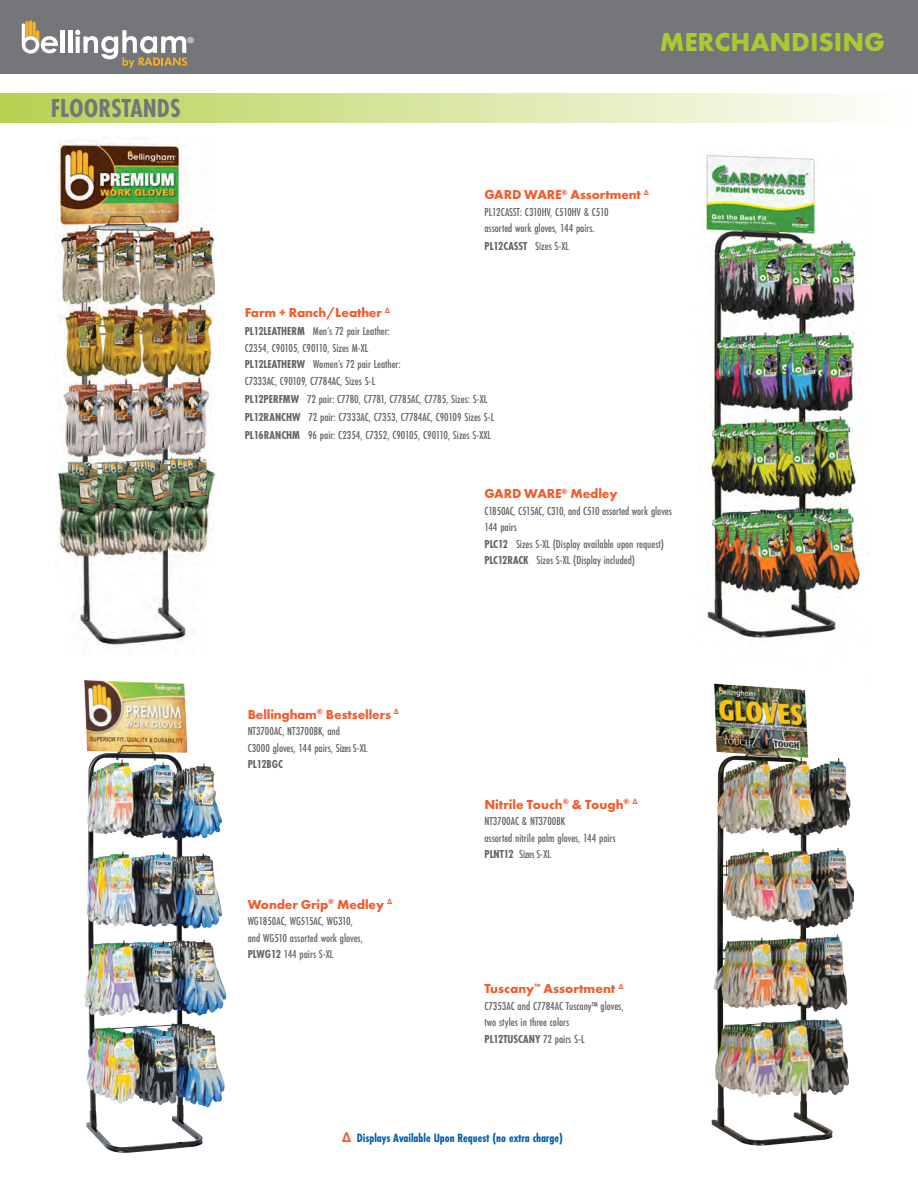
<style>
.page{position:relative;width:918px;height:1188px;background:#fff}
.page>*{position:absolute;margin:0;border:0;box-sizing:border-box;transform-origin:0 0}
.body_copy_product_de{font:700 27px "Futura PT";color:#aac932}
.t1{font:700 27px "Futura PT Cond";color:#757679}
.Features_Tabs{font:700 13.5px "Futura PT";letter-spacing:-.01em;color:#f15d2e}
.t2{font:700 12.45px "Futura PT Cond";color:#015dac}
.Features_Bullets{font:500 12px/16.5px "Futura PT Cond";color:#636366}
.Features_Bullets-2{font:700 12px "Futura PT Cond";color:#636366}
.s1{font-weight:500}
.s2{font-weight:700}
.s3{font-family:"Futura PT";font-size:14.55px;color:#f15d2e}
</style>
<div class="page">
<div style="left:0;top:93px;width:909px;height:29px;background:linear-gradient(to right,#b7d151,#fefefe)"></div>
<div style="left:0;top:0;width:918px;height:73px;background:#757679"></div>
<svg style="left:22px;top:20px;width:36px;height:34px"></svg>
<hr style="left:61px;top:30px;width:4px;height:23px;background:#fff">
<hr style="left:68px;top:30px;width:4px;height:23px;background:#fff">
<svg style="left:75px;top:30px;width:119px;height:38px"></svg>
<img style="left:84px;top:680px;width:143px;height:473px">
<img style="left:57px;top:137px;width:158px;height:511px">
<img style="left:711px;top:683px;width:142px;height:463px">
<img style="left:706px;top:154px;width:155px;height:484px">
<p class="t1" style="left:51px;top:92px;width:131px">FLOORSTANDS</p>
<p class="body_copy_product_de" style="left:660px;top:25px;width:227px">MERCHANDISING</p>
<p class="Features_Tabs" style="left:484px;top:186px;width:166px">GARD WARE<sup>®</sup> Assortment <sup>∆</sup></p>
<p class="Features_Bullets" style="left:484px;top:204px;width:126px">PL12CASST: C310HV, C510HV &amp; C510 assorted work gloves, 144 pairs.</p>
<p class="Features_Bullets-2" style="left:484px;top:239px;width:86px">PL12CASST <span class="s1">Sizes S-XL</span></p>
<p class="Features_Tabs" style="left:245px;top:304px;width:147px">Farm + Ranch/Leather <sup>∆</sup></p>
<p class="Features_Bullets" style="left:245px;top:323px;width:147px"><span class="s2">PL12LEATHERM</span> Men’s 72 pair Leather:<br>C2354, C90105, C90110, Sizes M-XL</p>
<p class="Features_Bullets" style="left:245px;top:356px;width:158px"><span class="s2">PL12LEATHERW</span> Women’s 72 pair Leather:<br>C7333AC, C90109, C7784AC, Sizes S-L</p>
<p class="Features_Bullets" style="left:245px;top:391px;width:244px"><span class="s2">PL12PERFMW</span> 72 pair: C7780, C7781, C7785AC, C7785, Sizes: S-XL</p>
<p class="Features_Bullets" style="left:245px;top:409px;width:251px"><span class="s2">PL12RANCHW</span> 72 pair: C7333AC, C7353, C7784AC, C90109 Sizes S-L</p>
<p class="Features_Bullets" style="left:245px;top:427px;width:248px"><span class="s2">PL16RANCHM</span> 96 pair: C2354, C7352, C90105, C90110, Sizes S-XXL</p>
<p class="Features_Tabs" style="left:248px;top:706px;width:153px">Bellingham<sup>®</sup> Bestsellers <sup>∆</sup></p>
<p class="Features_Bullets" style="left:248px;top:723px;width:94px">NT3700AC, NT3700BK, and</p>
<p class="Features_Bullets" style="left:248px;top:740px;width:121px">C3000 gloves, 144 pairs, Sizes S-XL</p>
<p class="Features_Bullets-2" style="left:248px;top:757px;width:37px">PL12BGC</p>
<p class="Features_Tabs" style="left:248px;top:895px;width:146px">Wonder Grip<sup>®</sup> Medley <sup>∆</sup></p>
<p class="Features_Bullets" style="left:248px;top:913px;width:107px">WG1850AC, WG515AC, WG310,</p>
<p class="Features_Bullets" style="left:248px;top:929px;width:117px">and WG510 assorted work gloves,</p>
<p class="Features_Bullets" style="left:248px;top:946px;width:87px"><span class="s2">PLWG12</span> 144 pairs S-XL</p>
<p class="Features_Tabs" style="left:484px;top:485px;width:135px">GARD WARE<sup>®</sup> Medley</p>
<p class="Features_Bullets" style="left:484px;top:503px;width:189px">C1850AC, C515AC, C310, and C510 assorted work gloves</p>
<p class="Features_Bullets" style="left:484px;top:519px;width:34px">144 pairs</p>
<p class="Features_Bullets" style="left:484px;top:536px;width:181px"><span class="s2">PLC12</span> Sizes S-XL (Display available upon request)</p>
<p class="Features_Bullets" style="left:484px;top:552px;width:152px"><span class="s2">PLC12RACK</span> Sizes S-XL (Display included)</p>
<p class="Features_Tabs" style="left:484px;top:796px;width:155px">Nitrile Touch<sup>®</sup> &amp; Tough<sup>®</sup> <sup>∆</sup></p>
<p class="Features_Bullets" style="left:484px;top:813px;width:82px">NT3700AC &amp; NT3700BK</p>
<p class="Features_Bullets" style="left:484px;top:830px;width:133px">assorted nitrile palm gloves, 144 pairs</p>
<p class="Features_Bullets" style="left:484px;top:846px;width:68px"><span class="s2">PLNT12</span> Sizes S-XL</p>
<p class="Features_Tabs" style="left:484px;top:980px;width:141px">Tuscany<sup>™</sup> Assortment <sup>∆</sup></p>
<p class="Features_Bullets" style="left:484px;top:998px;width:141px">C7353AC and C7784AC Tuscany™ gloves, two styles in three colors</p>
<p class="Features_Bullets-2" style="left:484px;top:1032px;width:102px">PL12TUSCANY <span class="s1">72 pairs S-L</span></p>
<p class="t2" style="left:342px;top:1131px;width:223px"><span class="s3">∆</span> Displays Available Upon Request (no extra charge)</p>
</div>
